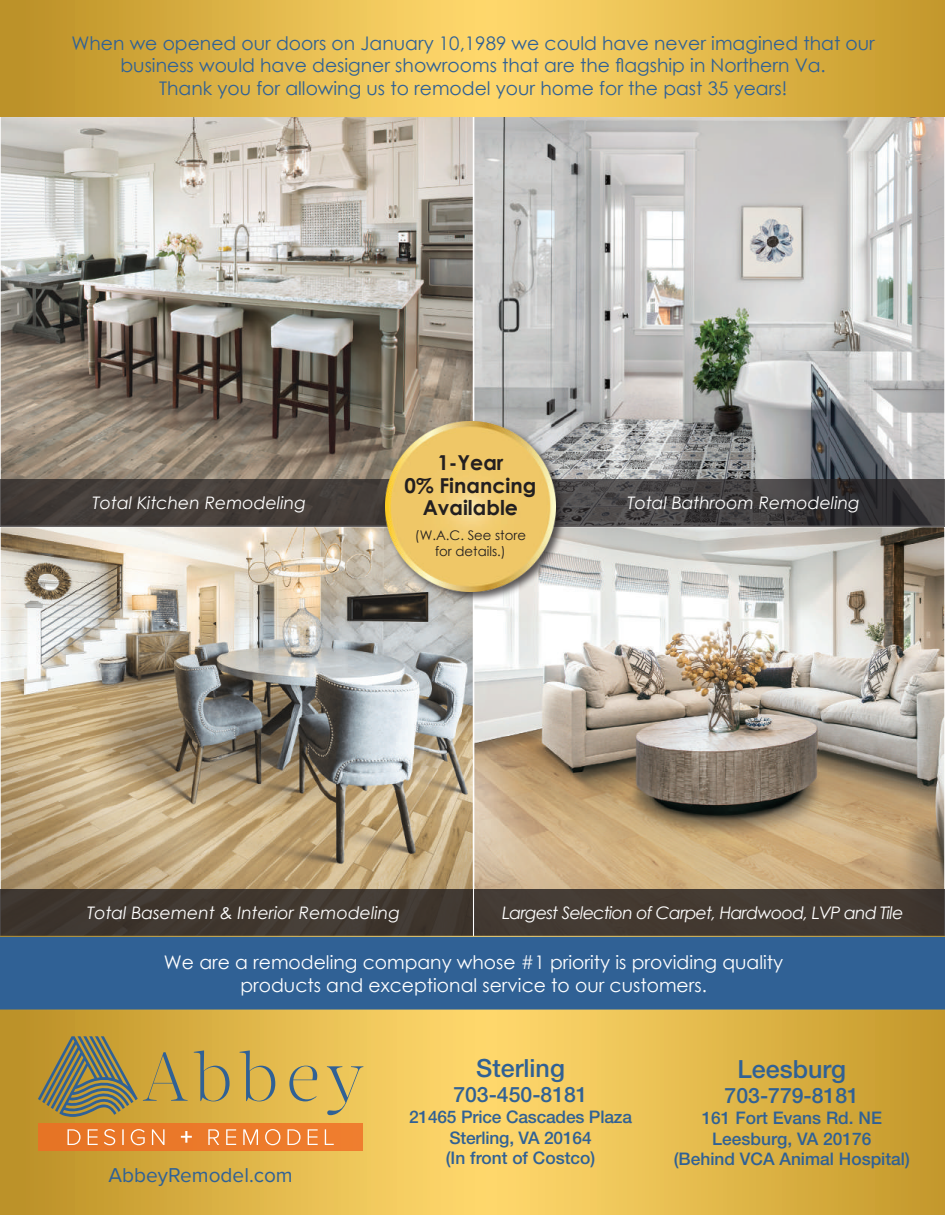
<style>
.page{position:relative;width:945px;height:1215px;background:#fff}
.page>*{position:absolute;margin:0;border:0;box-sizing:border-box;transform-origin:0 0}
.t1{font:500 25.05px "Helvetica Neue LT Std";color:#306195}
.t2{font:500 21.15px "Helvetica Neue LT Std";color:#306195}
.t3{font:20.85px "Proxima Nova";color:#306195}
.t4{font:700 20.55px/22.5px "Century Gothic";color:#231f20;text-align:center}
.t5{font:18.75px/22.5px "Century Gothic";color:#306195;text-align:center}
.t6{font:18.75px/22.5px "Century Gothic";color:#fff;text-align:center}
.t7{font:500 17.4px/20.9px "Helvetica Neue LT Std";color:#306195;text-align:center}
.t8{font:italic 17.25px "Century Gothic";color:#fff}
.t9{font:italic 17.25px "Century Gothic";letter-spacing:-.04em;color:#fff}
.t10{font:13.2px/15.9px "Century Gothic";color:#231f20;text-align:center}
</style>
<div class="page">
<svg style="left:0;top:1010px;width:945px;height:205px;background:#e1b84c"></svg>
<svg style="left:38px;top:1036px;width:150px;height:81px;background:#a28f4d"></svg>
<svg style="left:194px;top:1051px;width:36px;height:50px;background:#b7a053"></svg>
<svg style="left:240px;top:1051px;width:35px;height:50px;background:#bca559"></svg>
<svg style="left:289px;top:1066px;width:28px;height:35px"></svg>
<svg style="left:327px;top:1066px;width:36px;height:49px;background:#cfb662"></svg>
<div style="left:39px;top:1123px;width:324px;height:27px;background:#eb792a"></div>
<svg style="left:181px;top:1131px;width:11px;height:12px"></svg>
<svg style="left:68px;top:1129px;width:13px;height:16px"></svg>
<svg style="left:88px;top:1129px;width:10px;height:16px"></svg>
<svg style="left:104px;top:1129px;width:11px;height:16px"></svg>
<svg style="left:122px;top:1129px;width:2px;height:16px"></svg>
<svg style="left:131px;top:1129px;width:14px;height:16px"></svg>
<svg style="left:152px;top:1129px;width:13px;height:16px"></svg>
<svg style="left:208px;top:1129px;width:11px;height:16px"></svg>
<svg style="left:226px;top:1129px;width:10px;height:16px"></svg>
<svg style="left:243px;top:1129px;width:15px;height:16px"></svg>
<svg style="left:265px;top:1129px;width:15px;height:16px"></svg>
<svg style="left:288px;top:1129px;width:13px;height:16px"></svg>
<svg style="left:308px;top:1129px;width:10px;height:16px"></svg>
<svg style="left:325px;top:1129px;width:9px;height:16px"></svg>
<img style="left:3px;top:118px;width:939px;height:771px">
<svg style="left:0;top:479px;width:945px;height:47px;background:#413d3c"></svg>
<div style="left:474px;top:889px;width:471px;height:48px;background:#443a32"></div>
<div style="left:382px;top:418px;width:185px;height:185px;background:#231f20;opacity:.75"></div>
<img style="left:385px;top:421px;width:171px;height:171px">
<div style="left:0;top:889px;width:473px;height:48px;background:#40372f"></div>
<div style="left:0;top:936px;width:945px;height:74px;background:#306195"></div>
<svg style="left:0;top:0;width:945px;height:117px;background:#dfb64a"></svg>
<p class="t5" style="left:71px;top:31px;width:805px">When we opened our doors on January 10,1989 we could have never imagined that our business would have designer showrooms that are the flagship in Northern Va.<br>Thank you for allowing us to remodel your home for the past 35 years!</p>
<p class="t4" style="left:405px;top:450px;width:133px">1-Year<br>0% Financing<br>Available</p>
<p class="t10" style="left:415px;top:527px;width:113px">(W.A.C. See store for details.)</p>
<p class="t8" style="left:93px;top:491px;width:215px">Total Kitchen Remodeling</p>
<p class="t8" style="left:627px;top:491px;width:234px">Total Bathroom Remodeling</p>
<p class="t9" style="left:502px;top:901px;width:403px">Largest Selection of Carpet, Hardwood, LVP and Tile</p>
<p class="t8" style="left:87px;top:901px;width:315px">Total Basement &amp; Interior Remodeling</p>
<p class="t6" style="left:164px;top:951px;width:621px">We are a remodeling company whose #1 priority is providing quality products and exceptional service to our customers.</p>
<p class="t3" style="left:109px;top:1165px;width:186px">AbbeyRemodel.com</p>
<h1 class="t1" style="left:476px;top:1053px;width:90px">Sterling</h1>
<p class="t2" style="left:453px;top:1082px;width:136px">703-450-8181</p>
<p class="t7" style="left:409px;top:1106px;width:224px">21465 Price Cascades Plaza<br>Sterling, VA 20164<br>(In front of Costco)</p>
<h1 class="t1" style="left:738px;top:1054px;width:110px">Leesburg</h1>
<p class="t2" style="left:725px;top:1083px;width:136px">703-779-8181</p>
<p class="t7" style="left:674px;top:1107px;width:238px">161 Fort Evans Rd. NE<br>Leesburg, VA 20176<br>(Behind VCA Animal Hospital)</p>
</div>
